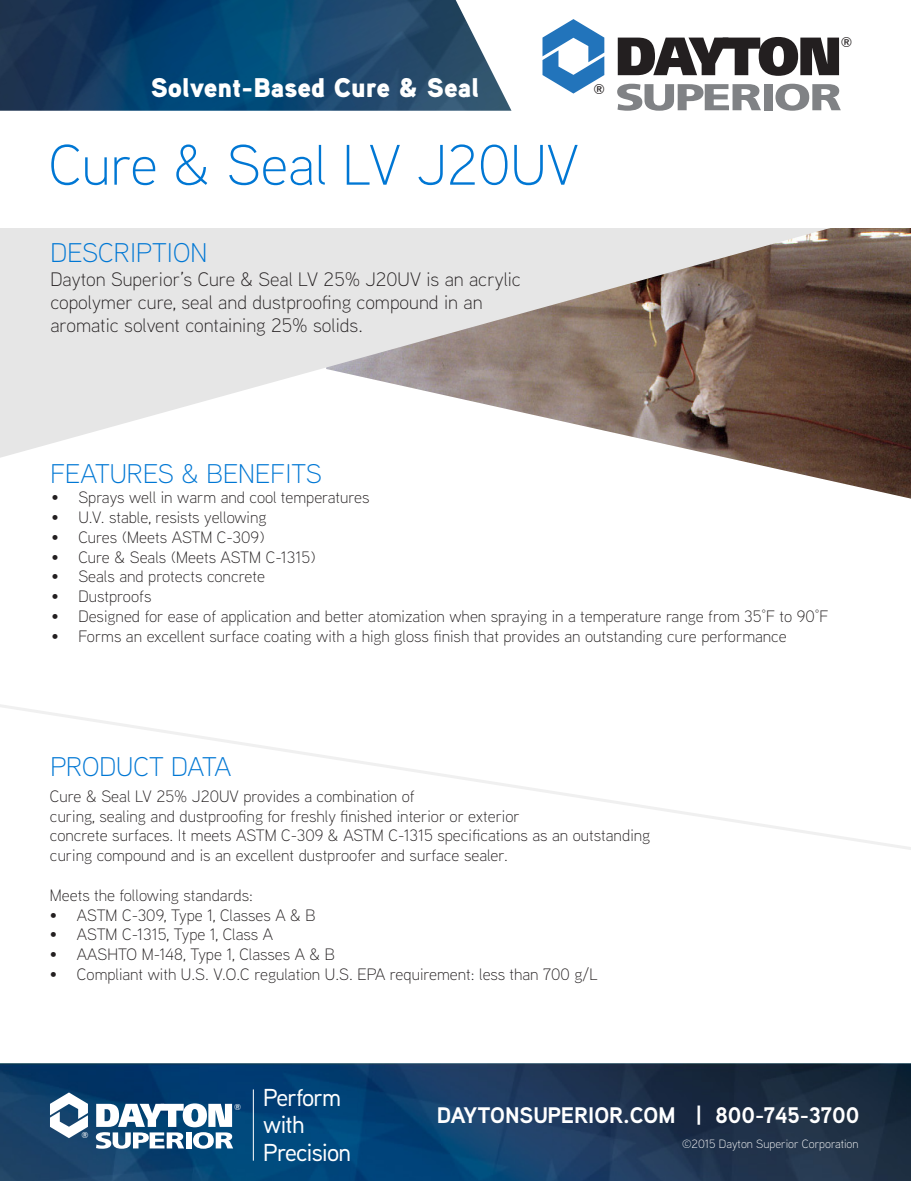
<style>
.page{position:relative;width:911px;height:1181px;background:#fff}
.page>*{position:absolute;margin:0;border:0;box-sizing:border-box;transform-origin:0 0}
.t1{font:300 57px "Aaux Next";color:#0077d4}
.t2{font:300 27px "Aaux Next";color:#0077d4}
.t3{font:900 27px "Aaux Next";color:#fff}
.t4{font:500 24.45px "Aaux Next";letter-spacing:-.03em;color:#fff}
.t5{font:700 22.5px "Aaux Next";color:#fff}
.t6{font:300 19.5px/23.4px "Aaux Next";color:#231f20}
.t7{font:300 16.5px/19.8px "Aaux Next";color:#231f20}
.t8{font:13.8px "Humanist 777 BT Roman B";color:#231f20}
.t9{font:300 12px "Aaux Next";color:#fff}
.t10{font:8.4px "Humanist 777 BT Roman B";color:#fff}
</style>
<div class="page">
<img style="left:733px;top:228px;width:178px;height:271px">
<svg style="left:0;top:228px;width:860px;height:231px;fill:#e6e6e6"></svg>
<svg style="left:0;top:704px;width:911px;height:146px"></svg>
<img style="left:0;top:1064px;width:911px;height:117px">
<img style="left:0;top:0;width:511px;height:111px">
<svg style="left:618px;top:37px;width:221px;height:39px"></svg>
<svg style="left:542px;top:19px;width:62px;height:75px"></svg>
<svg style="left:617px;top:84px;width:144px;height:27px"></svg>
<div style="left:764px;top:84px;width:9px;height:26px;background:#808285"></div>
<svg style="left:775px;top:84px;width:66px;height:27px"></svg>
<svg style="left:50px;top:1092px;width:38px;height:46px"></svg>
<svg style="left:96px;top:1103px;width:137px;height:46px"></svg>
<hr style="left:253px;top:1089px;width:1px;height:71px;background:#fff">
<svg style="left:891px;top:1158px;width:9px;height:23px"></svg>
<p class="t3" style="left:151px;top:68px;width:329px">Solvent-Based Cure &amp; Seal</p>
<p class="t8" style="left:593px;top:80px;width:13px">®</p>
<p class="t1" style="left:49px;top:127px;width:531px">Cure &amp; Seal LV J20UV</p>
<p class="t2" style="left:50px;top:235px;width:158px">DESCRIPTION</p>
<p class="t6" style="left:50px;top:266px;width:472px">Dayton Superior’s Cure &amp; Seal LV 25% J20UV is an acrylic copolymer cure, seal and dustproofing compound in an aromatic solvent containing 25% solids.</p>
<p class="t8" style="left:841px;top:34px;width:13px">®</p>
<p class="t2" style="left:50px;top:456px;width:273px">FEATURES &amp; BENEFITS</p>
<p class="t7" style="left:51px;top:487px;width:320px">• Sprays well in warm and cool temperatures</p>
<p class="t7" style="left:51px;top:507px;width:217px">• U.V. stable, resists yellowing</p>
<p class="t7" style="left:51px;top:527px;width:215px">• Cures (Meets ASTM C-309)</p>
<p class="t7" style="left:51px;top:546px;width:266px">• Cure &amp; Seals (Meets ASTM C-1315)</p>
<p class="t7" style="left:51px;top:566px;width:215px">• Seals and protects concrete</p>
<p class="t7" style="left:51px;top:586px;width:102px">• Dustproofs</p>
<p class="t7" style="left:51px;top:606px;width:779px">• Designed for ease of application and better atomization when spraying in a temperature range from 35°F to 90°F</p>
<p class="t7" style="left:51px;top:626px;width:737px">• Forms an excellent surface coating with a high gloss finish that provides an outstanding cure performance</p>
<p class="t2" style="left:50px;top:748px;width:182px">PRODUCT DATA</p>
<p class="t7" style="left:50px;top:785px;width:366px">Cure &amp; Seal LV 25% J20UV provides a combination of</p>
<p class="t7" style="left:50px;top:805px;width:602px">curing, sealing and dustproofing for freshly finished interior or exterior<br>concrete surfaces. It meets ASTM C-309 &amp; ASTM C-1315 specifications as an outstanding</p>
<p class="t7" style="left:50px;top:845px;width:459px">curing compound and is an excellent dustproofer and surface sealer.</p>
<p class="t7" style="left:50px;top:884px;width:204px">Meets the following standards:</p>
<p class="t7" style="left:50px;top:904px;width:267px">• ASTM C-309, Type 1, Classes A &amp; B</p>
<p class="t7" style="left:50px;top:924px;width:225px">• ASTM C-1315, Type 1, Class A</p>
<p class="t7" style="left:50px;top:944px;width:286px">• AASHTO M-148, Type 1, Classes A &amp; B</p>
<p class="t7" style="left:50px;top:964px;width:549px">• Compliant with U.S. V.O.C regulation U.S. EPA requirement: less than 700 g/L</p>
<p class="t10" style="left:81px;top:1130px;width:9px">®</p>
<p class="t10" style="left:234px;top:1102px;width:9px">®</p>
<p class="t4" style="left:263px;top:1081px;width:79px">Perform</p>
<p class="t4" style="left:263px;top:1108px;width:43px">with</p>
<p class="t4" style="left:263px;top:1135px;width:89px">Precision</p>
<p class="t5" style="left:437px;top:1099px;width:424px">DAYTONSUPERIOR.COM | 800-745-3700</p>
<p class="t9" style="left:682px;top:1136px;width:178px">©2015 Dayton Superior Corporation</p>
</div>
